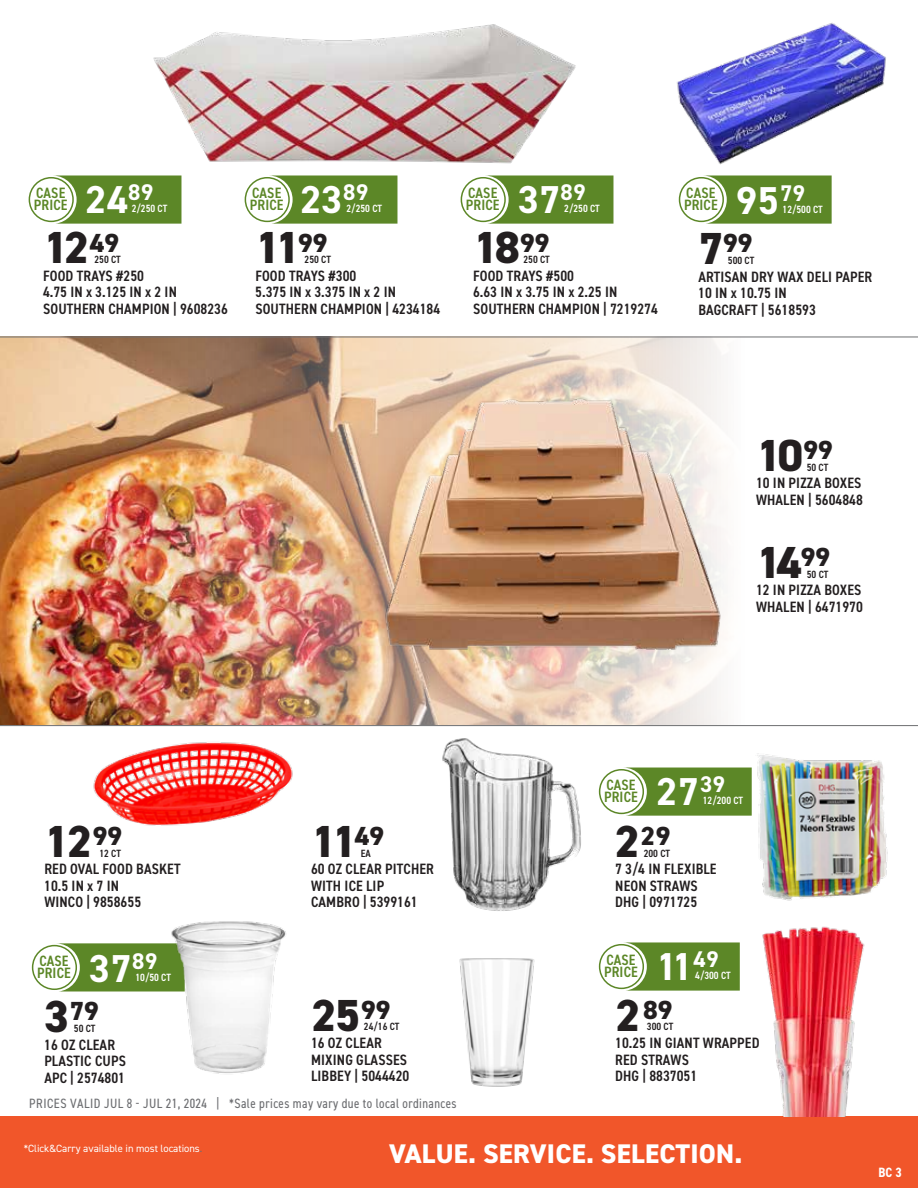
<style>
.page{position:relative;width:918px;height:1188px;background:#fff}
.page>*{position:absolute;margin:0;border:0;box-sizing:border-box;transform-origin:0 0}
.t1{font:800 45px "DIN2014";letter-spacing:-.09em;color:#231f20}
.t2{font:700 39px "DIN2014";letter-spacing:.01em;color:#fff}
.t3{font:800 27px "DIN2014";letter-spacing:.01em;color:#fff}
.t4{font:800 26.25px "DIN2014";color:#231f20}
.t5{font:600 condensed 15px/16.5px "DIN2014";letter-spacing:.01em;color:#231f20}
.t6{font:600 condensed 15px/12px "DIN2014";letter-spacing:.01em;color:#5c8727}
.t7{font:condensed 13.5px "DIN2014";letter-spacing:.03em;color:#6d6e71}
.t8{font:700 condensed 13.5px "DIN2014";color:#fff}
.t9{font:600 condensed 10.5px "DIN2014";color:#231f20}
.t10{font:600 condensed 10.5px "DIN2014";color:#fff}
.t11{font:10.5px "DIN2014";color:#fff}
.s1{font-size:45px}
.s2{color:#6d6e71}
</style>
<div class="page">
<div style="left:0;top:1117px;width:918px;height:71px;background:#f1562a"></div>
<img style="left:762px;top:926px;width:103px;height:190px">
<svg style="left:56px;top:943px;width:100px;height:49px;background:#658e33"></svg>
<div style="left:33px;top:946px;width:43px;height:43px;background:#fff;border-radius:50%"></div>
<div style="left:32px;top:945px;width:45px;height:45px;border:2px solid #5c8727;border-radius:50%"></div>
<div style="left:485px;top:176px;width:128px;height:48px;background:#5c8727"></div>
<div style="left:461px;top:178px;width:44px;height:43px;background:#fff;border-radius:50%"></div>
<div style="left:461px;top:177px;width:45px;height:45px;border:2px solid #5c8727;border-radius:50%"></div>
<div style="left:269px;top:178px;width:128px;height:46px;background:#5c8727"></div>
<div style="left:245px;top:178px;width:44px;height:43px;background:#fff;border-radius:50%"></div>
<div style="left:245px;top:177px;width:45px;height:45px;border:2px solid #5c8727;border-radius:50%"></div>
<div style="left:53px;top:176px;width:128px;height:48px;background:#5c8727"></div>
<div style="left:29px;top:178px;width:44px;height:43px;background:#fff;border-radius:50%"></div>
<div style="left:29px;top:177px;width:45px;height:45px;border:2px solid #5c8727;border-radius:50%"></div>
<img style="left:93px;top:742px;width:200px;height:84px">
<img style="left:156px;top:921px;width:130px;height:153px">
<div style="left:623px;top:768px;width:125px;height:48px;background:#5c8727"></div>
<div style="left:600px;top:770px;width:43px;height:43px;background:#fff;border-radius:50%"></div>
<div style="left:599px;top:769px;width:45px;height:45px;border:2px solid #5c8727;border-radius:50%"></div>
<svg style="left:623px;top:942px;width:117px;height:49px;background:#648d32"></svg>
<div style="left:600px;top:945px;width:43px;height:43px;background:#fff;border-radius:50%"></div>
<div style="left:599px;top:944px;width:45px;height:45px;border:2px solid #5c8727;border-radius:50%"></div>
<img style="left:138px;top:24px;width:454px;height:154px">
<img style="left:748px;top:753px;width:140px;height:148px">
<img style="left:442px;top:738px;width:139px;height:173px">
<img style="left:459px;top:958px;width:76px;height:129px">
<img style="left:676px;top:23px;width:210px;height:142px">
<img style="left:0;top:336px;width:830px;height:389px">
<hr style="left:0;top:337px;width:918px;height:1px;background:#6d6e71">
<hr style="left:0;top:725px;width:918px;height:1px;background:#6d6e71">
<img style="left:364px;top:380px;width:372px;height:291px">
<div style="left:703px;top:176px;width:129px;height:48px;background:#5c8727"></div>
<div style="left:680px;top:178px;width:43px;height:43px;background:#fff;border-radius:50%"></div>
<div style="left:679px;top:177px;width:45px;height:45px;border:2px solid #5c8727;border-radius:50%"></div>
<p class="t6" style="left:34px;top:186px;width:35px">CASE<br>PRICE</p>
<h2 class="t2" style="left:85px;top:174px;width:70px">24<sup>89</sup></h2>
<h2 class="t2" style="left:300px;top:174px;width:70px">23<sup>89</sup></h2>
<h2 class="t2" style="left:518px;top:174px;width:70px">37<sup>89</sup></h2>
<p class="t6" style="left:250px;top:186px;width:35px">CASE<br>PRICE</p>
<p class="t6" style="left:466px;top:186px;width:35px">CASE<br>PRICE</p>
<p class="t10" style="left:132px;top:202px;width:37px">2/250 CT</p>
<p class="t10" style="left:347px;top:202px;width:37px">2/250 CT</p>
<p class="t10" style="left:564px;top:202px;width:37px">2/250 CT</p>
<p class="t6" style="left:684px;top:186px;width:35px">CASE<br>PRICE</p>
<h2 class="t2" style="left:736px;top:175px;width:71px">95<sup>79</sup></h2>
<p class="t10" style="left:783px;top:203px;width:42px">12/500 CT</p>
<h1 class="t1" style="left:43px;top:218px;width:78px">12<sup>49</sup></h1>
<h1 class="t1" style="left:255px;top:218px;width:74px">11<sup>99</sup></h1>
<h1 class="t1" style="left:473px;top:218px;width:78px">18<sup>99</sup></h1>
<p class="t9" style="left:94px;top:252px;width:28px">250 CT</p>
<p class="t9" style="left:305px;top:252px;width:28px">250 CT</p>
<p class="t9" style="left:523px;top:252px;width:28px">250 CT</p>
<h3 class="t4" style="left:698px;top:226px;width:56px"><span class="s1">7</span>99</h3>
<p class="t9" style="left:728px;top:253px;width:28px">500 CT</p>
<p class="t5" style="left:43px;top:267px;width:186px">FOOD TRAYS #250<br>4.75 IN x 3.125 IN x 2 IN<br>SOUTHERN CHAMPION | 9608236</p>
<p class="t5" style="left:255px;top:267px;width:186px">FOOD TRAYS #300<br>5.375 IN x 3.375 IN x 2 IN<br>SOUTHERN CHAMPION | 4234184</p>
<p class="t5" style="left:473px;top:267px;width:186px">FOOD TRAYS #500<br>6.63 IN x 3.75 IN x 2.25 IN<br>SOUTHERN CHAMPION | 7219274</p>
<p class="t5" style="left:698px;top:268px;width:176px">ARTISAN DRY WAX DELI PAPER<br>10 IN x 10.75 IN<br>BAGCRAFT | 5618593</p>
<h1 class="t1" style="left:756px;top:426px;width:78px">10<sup>99</sup></h1>
<p class="t9" style="left:807px;top:460px;width:23px">50 CT</p>
<p class="t5" style="left:756px;top:475px;width:108px">10 IN PIZZA BOXES<br>WHALEN | 5604848</p>
<h1 class="t1" style="left:756px;top:533px;width:76px">14<sup>99</sup></h1>
<p class="t9" style="left:807px;top:567px;width:23px">50 CT</p>
<p class="t5" style="left:756px;top:581px;width:108px">12 IN PIZZA BOXES<br>WHALEN | 6471970</p>
<p class="t6" style="left:604px;top:778px;width:35px">CASE<br>PRICE</p>
<h2 class="t2" style="left:656px;top:766px;width:70px">27<sup>39</sup></h2>
<p class="t10" style="left:703px;top:794px;width:42px">12/200 CT</p>
<h1 class="t1" style="left:44px;top:812px;width:79px">12<sup>99</sup></h1>
<p class="t9" style="left:99px;top:847px;width:23px">12 CT</p>
<h1 class="t1" style="left:311px;top:812px;width:75px">11<sup>49</sup></h1>
<h3 class="t4" style="left:615px;top:818px;width:58px"><span class="s1">2</span>29</h3>
<p class="t9" style="left:644px;top:846px;width:28px">200 CT</p>
<p class="t9" style="left:361px;top:847px;width:12px">EA</p>
<p class="t5" style="left:44px;top:860px;width:138px">RED OVAL FOOD BASKET<br>10.5 IN x 7 IN<br>WINCO | 9858655</p>
<p class="t5" style="left:311px;top:860px;width:124px">60 OZ CLEAR PITCHER<br>WITH ICE LIP<br>CAMBRO | 5399161</p>
<p class="t5" style="left:615px;top:860px;width:103px">7 3/4 IN FLEXIBLE<br>NEON STRAWS<br>DHG | 0971725</p>
<p class="t6" style="left:37px;top:954px;width:35px">CASE<br>PRICE</p>
<h2 class="t2" style="left:89px;top:943px;width:70px">37<sup>89</sup></h2>
<p class="t10" style="left:136px;top:970px;width:37px">10/50 CT</p>
<p class="t6" style="left:604px;top:953px;width:35px">CASE<br>PRICE</p>
<h2 class="t2" style="left:656px;top:941px;width:64px">11<sup>49</sup></h2>
<p class="t10" style="left:695px;top:968px;width:37px">4/300 CT</p>
<h3 class="t4" style="left:44px;top:994px;width:56px"><span class="s1">3</span>79</h3>
<p class="t9" style="left:74px;top:1021px;width:23px">50 CT</p>
<h1 class="t1" style="left:311px;top:985px;width:81px">25<sup>99</sup></h1>
<h3 class="t4" style="left:615px;top:992px;width:59px"><span class="s1">2</span>89</h3>
<p class="t9" style="left:364px;top:1020px;width:37px">24/16 CT</p>
<p class="t9" style="left:647px;top:1020px;width:28px">300 CT</p>
<p class="t5" style="left:44px;top:1036px;width:83px">16 OZ CLEAR<br>PLASTIC CUPS<br>APC | 2574801</p>
<p class="t5" style="left:311px;top:1034px;width:100px">16 OZ CLEAR<br>MIXING GLASSES<br>LIBBEY | 5044420</p>
<p class="t5" style="left:615px;top:1034px;width:146px">10.25 IN GIANT WRAPPED<br>RED STRAWS<br>DHG | 8837051</p>
<p class="t7" style="left:29px;top:1095px;width:429px">PRICES VALID JUL 8 - JUL 21, 2024 | *Sale prices may vary due to local ordinances</p>
<p class="t11" style="left:24px;top:1142px;width:180px">*Click&amp;Carry available in most locations<span class="s2">.</span></p>
<h3 class="t3" style="left:389px;top:1136px;width:355px">VALUE. SERVICE. SELECTION.</h3>
<p class="t8" style="left:878px;top:1164px;width:25px">BC 3</p>
</div>
